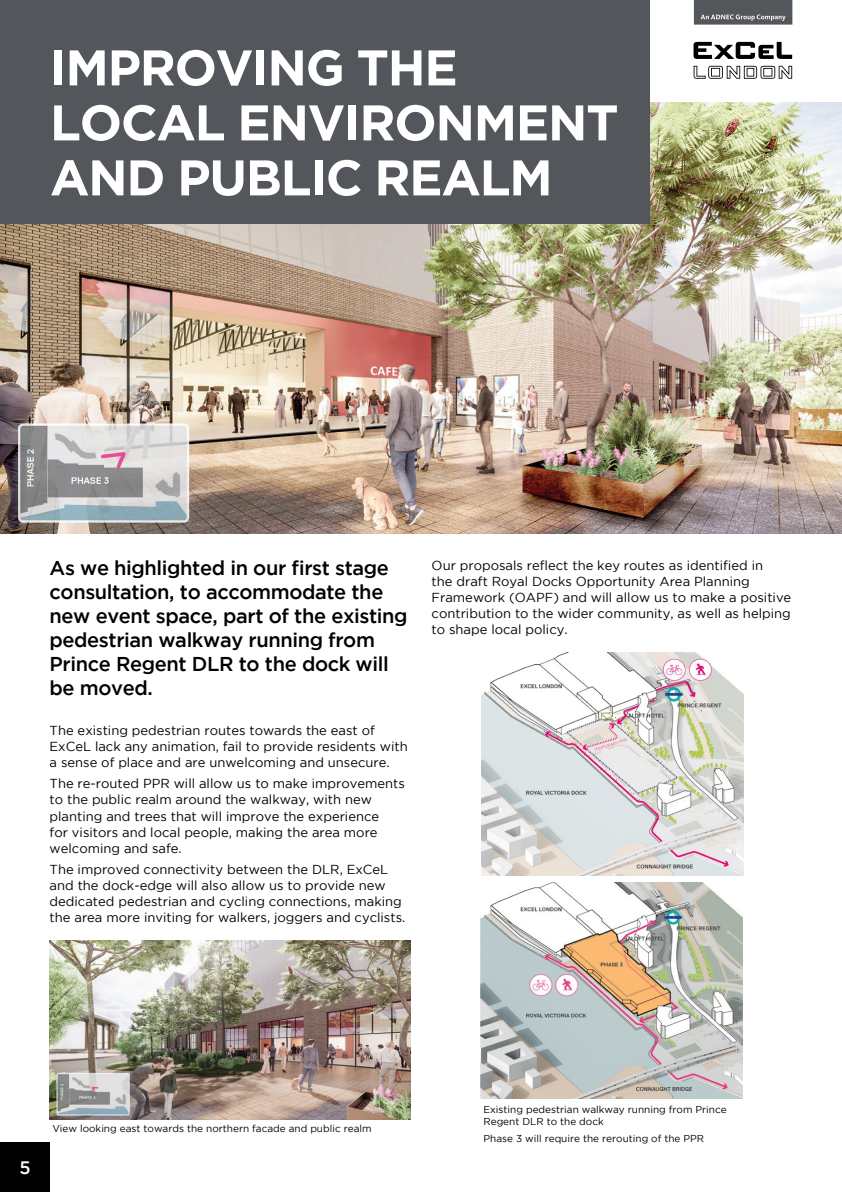
<style>
.page{position:relative;width:842px;height:1192px;background:#fff}
.page>*{position:absolute;margin:0;border:0;box-sizing:border-box;transform-origin:0 0}
.t1{font:700 50px/55px "Gotham";letter-spacing:-.025em;color:#fff}
.t2{font:500 20px/24px "Gotham";letter-spacing:-.02em;color:#000}
.t3{font:500 18px "Gotham";color:#fff}
.t4{font:13px/16px "Gotham";color:#000}
.t5{font:10px/12px "Gotham";color:#000}
</style>
<div class="page">
<img style="left:0;top:103px;width:842px;height:430px">
<div style="left:0;top:0;width:649px;height:224px;background:#53565a"></div>
<div style="left:0;top:1142px;width:50px;height:50px;background:#000"></div>
<svg style="left:694px;top:66px;width:98px;height:13px"></svg>
<svg style="left:693px;top:42px;width:99px;height:17px"></svg>
<svg style="left:694px;top:0;width:98px;height:25px;background:#616367"></svg>
<img style="left:50px;top:940px;width:360px;height:180px">
<img style="left:481px;top:653px;width:262px;height:222px">
<img style="left:481px;top:882px;width:262px;height:216px">
<h1 class="t1" style="left:50px;top:39px;width:570px">IMPROVING THE<br>LOCAL ENVIRONMENT<br>AND PUBLIC REALM</h1>
<h2 class="t2" style="left:50px;top:555px;width:360px">As we highlighted in our first stage consultation, to accommodate the new event space, part of the existing pedestrian walkway running from<br>Prince Regent DLR to the dock will be moved.</h2>
<p class="t4" style="left:50px;top:722px;width:360px">The existing pedestrian routes towards the east of<br>ExCeL lack any animation, fail to provide residents with a sense of place and are unwelcoming and unsecure.</p>
<p class="t4" style="left:50px;top:776px;width:357px">The re-routed PPR will allow us to make improvements to the public realm around the walkway, with new planting and trees that will improve the experience<br>for visitors and local people, making the area more welcoming and safe.</p>
<p class="t4" style="left:50px;top:861px;width:357px">The improved connectivity between the DLR, ExCeL and the dock-edge will also allow us to provide new dedicated pedestrian and cycling connections, making the area more inviting for walkers, joggers and cyclists.</p>
<p class="t4" style="left:432px;top:557px;width:361px">Our proposals reflect the key routes as identified in<br>the draft Royal Docks Opportunity Area Planning Framework (OAPF) and will allow us to make a positive contribution to the wider community, as well as helping to shape local policy.</p>
<h3 class="t3" style="left:19px;top:1157px;width:13px">5</h3>
<p class="t5" style="left:52px;top:1122px;width:321px">View looking east towards the northern facade and public realm</p>
<p class="t5" style="left:483px;top:1103px;width:245px">Existing pedestrian walkway running from Prince<br>Regent DLR to the dock</p>
<p class="t5" style="left:483px;top:1133px;width:222px">Phase 3 will require the rerouting of the PPR</p>
</div>
